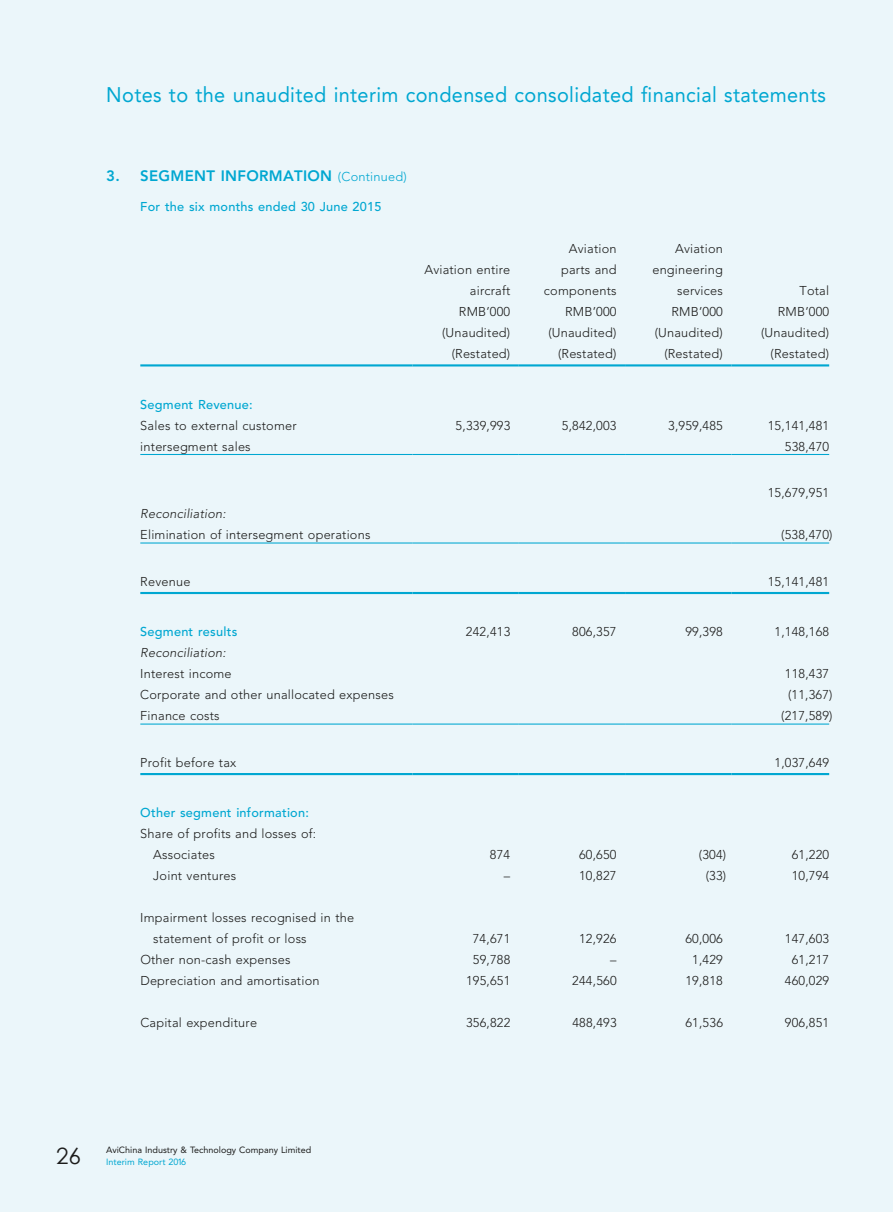
<style>
.page{position:relative;width:893px;height:1212px;background:#ebf6fa}
.page>*{position:absolute;margin:0;border:0;box-sizing:border-box;transform-origin:0 0}
.t1{font:22.5px "Century Gothic";color:#1c1c1b}
.t2{font:21px "Avenir LT Std";letter-spacing:.015em;color:#00a7d1;scale:.95 1}
.t3{font:800 15px "Avenir LT Std";letter-spacing:.02em;color:#00a7d1}
.t4{font:300 12.75px/21px "Avenir LT Std";letter-spacing:.015em;color:#1c1c1b;text-align:right}
.t5{font:500 12.75px "Avenir LT Std";letter-spacing:.015em;color:#00a7d1}
.t6{font:italic 300 12.75px "Avenir LT Std";letter-spacing:.015em;color:#1c1c1b}
.t7{font:9px "Avenir LT Std";color:#1c1c1b}
.t8{font:9px "Avenir LT Std";color:#00a7d1}
.s1{font-weight:300;font-size:12.75px}
</style>
<div class="page">
<hr style="left:140px;top:364px;width:272px;height:2px;background:#00a7d1">
<hr style="left:412px;top:364px;width:107px;height:2px;background:#00a7d1">
<hr style="left:519px;top:364px;width:106px;height:2px;background:#00a7d1">
<hr style="left:625px;top:364px;width:106px;height:2px;background:#00a7d1">
<hr style="left:731px;top:364px;width:98px;height:2px;background:#00a7d1">
<hr style="left:140px;top:454px;width:272px;height:1px;background:#00a7d1">
<hr style="left:412px;top:454px;width:107px;height:1px;background:#00a7d1">
<hr style="left:519px;top:454px;width:106px;height:1px;background:#00a7d1">
<hr style="left:625px;top:454px;width:106px;height:1px;background:#00a7d1">
<hr style="left:731px;top:454px;width:98px;height:1px;background:#00a7d1">
<hr style="left:140px;top:542px;width:272px;height:1px;background:#00a7d1">
<hr style="left:412px;top:542px;width:107px;height:1px;background:#00a7d1">
<hr style="left:519px;top:542px;width:106px;height:1px;background:#00a7d1">
<hr style="left:625px;top:542px;width:106px;height:1px;background:#00a7d1">
<hr style="left:731px;top:542px;width:98px;height:1px;background:#00a7d1">
<hr style="left:140px;top:592px;width:272px;height:2px;background:#00a7d1">
<hr style="left:412px;top:592px;width:107px;height:2px;background:#00a7d1">
<hr style="left:519px;top:592px;width:106px;height:2px;background:#00a7d1">
<hr style="left:625px;top:592px;width:106px;height:2px;background:#00a7d1">
<hr style="left:731px;top:592px;width:98px;height:2px;background:#00a7d1">
<hr style="left:140px;top:723px;width:272px;height:2px;background:#00a7d1">
<hr style="left:412px;top:723px;width:107px;height:2px;background:#00a7d1">
<hr style="left:519px;top:723px;width:106px;height:2px;background:#00a7d1">
<hr style="left:625px;top:723px;width:106px;height:2px;background:#00a7d1">
<hr style="left:731px;top:723px;width:98px;height:2px;background:#00a7d1">
<hr style="left:140px;top:773px;width:272px;height:2px;background:#00a7d1">
<hr style="left:412px;top:773px;width:107px;height:2px;background:#00a7d1">
<hr style="left:519px;top:773px;width:106px;height:2px;background:#00a7d1">
<hr style="left:625px;top:773px;width:106px;height:2px;background:#00a7d1">
<hr style="left:731px;top:773px;width:98px;height:2px;background:#00a7d1">
<h2 class="t2" style="left:106px;top:83px;width:759px">Notes to the unaudited interim condensed consolidated financial statements</h2>
<p class="t3" style="left:106px;top:167px;width:302px">3. SEGMENT INFORMATION <span class="s1">(Continued)</span></p>
<p class="t5" style="left:140px;top:199px;width:243px">For the six months ended 30 June 2015</p>
<p class="t4" style="left:424px;top:259px;width:87px">Aviation entire aircraft</p>
<p class="t4" style="left:544px;top:238px;width:74px">Aviation parts and components</p>
<p class="t4" style="left:652px;top:238px;width:72px">Aviation engineering services</p>
<p class="t4" style="left:799px;top:280px;width:31px">Total</p>
<p class="t4" style="left:459px;top:301px;width:53px">RMB’000</p>
<p class="t4" style="left:565px;top:301px;width:53px">RMB’000</p>
<p class="t4" style="left:671px;top:301px;width:53px">RMB’000</p>
<p class="t4" style="left:778px;top:301px;width:53px">RMB’000</p>
<p class="t4" style="left:442px;top:322px;width:70px">(Unaudited)</p>
<p class="t4" style="left:548px;top:322px;width:70px">(Unaudited)</p>
<p class="t4" style="left:655px;top:322px;width:70px">(Unaudited)</p>
<p class="t4" style="left:761px;top:322px;width:70px">(Unaudited)</p>
<p class="t4" style="left:452px;top:343px;width:60px">(Restated)</p>
<p class="t4" style="left:558px;top:343px;width:60px">(Restated)</p>
<p class="t4" style="left:664px;top:343px;width:60px">(Restated)</p>
<p class="t4" style="left:771px;top:343px;width:60px">(Restated)</p>
<p class="t5" style="left:140px;top:397px;width:114px">Segment Revenue:</p>
<p class="t4" style="left:140px;top:415px;width:158px">Sales to external customer</p>
<p class="t4" style="left:456px;top:415px;width:56px">5,339,993</p>
<p class="t4" style="left:562px;top:415px;width:56px">5,842,003</p>
<p class="t4" style="left:668px;top:415px;width:56px">3,959,485</p>
<p class="t4" style="left:768px;top:415px;width:63px">15,141,481</p>
<p class="t4" style="left:140px;top:436px;width:112px">intersegment sales</p>
<p class="t4" style="left:785px;top:436px;width:46px">538,470</p>
<p class="t4" style="left:768px;top:482px;width:63px">15,679,951</p>
<p class="t6" style="left:140px;top:506px;width:87px">Reconciliation:</p>
<p class="t4" style="left:140px;top:524px;width:232px">Elimination of intersegment operations</p>
<p class="t4" style="left:781px;top:524px;width:53px">(538,470)</p>
<p class="t4" style="left:140px;top:571px;width:52px">Revenue</p>
<p class="t4" style="left:768px;top:571px;width:63px">15,141,481</p>
<p class="t5" style="left:140px;top:624px;width:99px">Segment results</p>
<p class="t4" style="left:466px;top:621px;width:46px">242,413</p>
<p class="t4" style="left:572px;top:621px;width:46px">806,357</p>
<p class="t4" style="left:685px;top:621px;width:39px">99,398</p>
<p class="t4" style="left:774px;top:621px;width:56px">1,148,168</p>
<p class="t6" style="left:140px;top:645px;width:87px">Reconciliation:</p>
<p class="t4" style="left:140px;top:663px;width:93px">Interest income</p>
<p class="t4" style="left:785px;top:663px;width:46px">118,437</p>
<p class="t4" style="left:140px;top:684px;width:255px">Corporate and other unallocated expenses</p>
<p class="t4" style="left:788px;top:684px;width:46px">(11,367)</p>
<p class="t4" style="left:140px;top:705px;width:81px">Finance costs</p>
<p class="t4" style="left:781px;top:705px;width:53px">(217,589)</p>
<p class="t4" style="left:140px;top:752px;width:97px">Profit before tax</p>
<p class="t4" style="left:775px;top:752px;width:56px">1,037,649</p>
<p class="t5" style="left:140px;top:805px;width:170px">Other segment information:</p>
<p class="t4" style="left:153px;top:823px;width:164px;text-align:left;text-indent:-13px">Share of profits and losses of:<br>Associates</p>
<p class="t4" style="left:490px;top:844px;width:22px">874</p>
<p class="t4" style="left:579px;top:844px;width:39px">60,650</p>
<p class="t4" style="left:699px;top:844px;width:29px">(304)</p>
<p class="t4" style="left:792px;top:844px;width:39px">61,220</p>
<p class="t4" style="left:153px;top:865px;width:84px">Joint ventures</p>
<p class="t4" style="left:504px;top:865px;width:8px">–</p>
<p class="t4" style="left:579px;top:865px;width:39px">10,827</p>
<p class="t4" style="left:706px;top:865px;width:22px">(33)</p>
<p class="t4" style="left:792px;top:865px;width:39px">10,794</p>
<p class="t4" style="left:153px;top:907px;width:202px;text-align:left;text-indent:-13px">Impairment losses recognised in the statement of profit or loss</p>
<p class="t4" style="left:473px;top:928px;width:39px">74,671</p>
<p class="t4" style="left:579px;top:928px;width:39px">12,926</p>
<p class="t4" style="left:685px;top:928px;width:39px">60,006</p>
<p class="t4" style="left:785px;top:928px;width:46px">147,603</p>
<p class="t4" style="left:140px;top:949px;width:152px">Other non-cash expenses</p>
<p class="t4" style="left:473px;top:949px;width:39px">59,788</p>
<p class="t4" style="left:610px;top:949px;width:8px">–</p>
<p class="t4" style="left:692px;top:949px;width:32px">1,429</p>
<p class="t4" style="left:792px;top:949px;width:39px">61,217</p>
<p class="t4" style="left:140px;top:970px;width:181px">Depreciation and amortisation</p>
<p class="t4" style="left:466px;top:970px;width:46px">195,651</p>
<p class="t4" style="left:572px;top:970px;width:46px">244,560</p>
<p class="t4" style="left:685px;top:970px;width:39px">19,818</p>
<p class="t4" style="left:785px;top:970px;width:46px">460,029</p>
<p class="t4" style="left:140px;top:1012px;width:118px">Capital expenditure</p>
<p class="t4" style="left:466px;top:1012px;width:46px">356,822</p>
<p class="t4" style="left:572px;top:1012px;width:46px">488,493</p>
<p class="t4" style="left:685px;top:1012px;width:39px">61,536</p>
<p class="t4" style="left:785px;top:1012px;width:46px">906,851</p>
<h1 class="t1" style="left:56px;top:1140px;width:26px">26</h1>
<p class="t7" style="left:106px;top:1144px;width:206px">AviChina Industry &amp; Technology Company Limited</p>
<p class="t8" style="left:106px;top:1156px;width:81px">Interim Report 2016</p>
</div>
